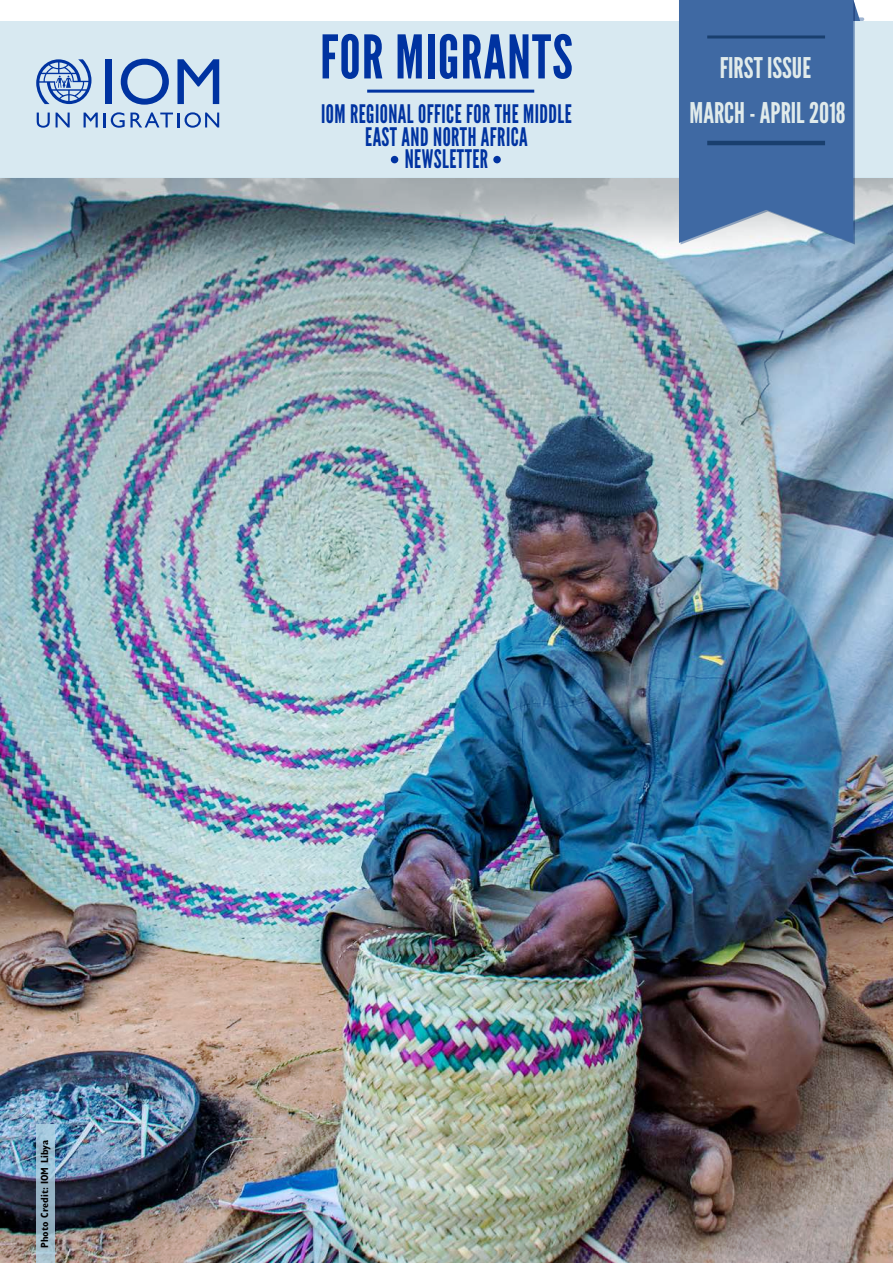
<style>
.page{position:relative;width:893px;height:1263px;background:#fff}
.page>*{position:absolute;margin:0;border:0;box-sizing:border-box;transform-origin:0 0}
.t1{font:60px "League Gothic";letter-spacing:.02em;color:#0033a1}
.t2{font:28.5px/45px "League Gothic";color:#e1ebeb;text-align:center}
.t3{font:25.5px/22.5px "League Gothic";letter-spacing:.02em;color:#0033a1;text-align:center;scale:.9 1}
.t4{font:700 condensed 10.5px "Gill Sans Std";letter-spacing:.01em;color:#000}
</style>
<div class="page">
<div style="left:0;top:21px;width:893px;height:158px;background:#d8e9f1"></div>
<hr style="left:367px;top:90px;width:167px;height:3px;background:#0033a1">
<img style="left:0;top:178px;width:893px;height:1085px">
<svg style="left:683px;top:17px;width:181px;height:4px"></svg>
<svg style="left:679px;top:0;width:181px;height:245px;background:#4e75a9"></svg>
<hr style="left:707px;top:35px;width:118px;height:3px;background:#193f6e">
<hr style="left:707px;top:141px;width:118px;height:4px;background:#193f6e">
<div style="left:106px;top:59px;width:6px;height:45px;background:#0033a1"></div>
<svg style="left:121px;top:59px;width:48px;height:46px"></svg>
<svg style="left:177px;top:59px;width:42px;height:45px"></svg>
<svg style="left:37px;top:113px;width:13px;height:15px"></svg>
<svg style="left:56px;top:113px;width:14px;height:14px"></svg>
<svg style="left:84px;top:113px;width:14px;height:14px"></svg>
<svg style="left:104px;top:112px;width:115px;height:16px"></svg>
<svg style="left:36px;top:59px;width:55px;height:45px"></svg>
<svg style="left:36px;top:1124px;width:18px;height:139px;background:#9dbbcc"></svg>
<div style="left:391px;top:156px;width:7px;height:7px;background:#0033a1;border-radius:50%"></div>
<div style="left:493px;top:156px;width:8px;height:7px;background:#0033a1;border-radius:50%"></div>
<h1 class="t1" style="left:320px;top:21px;width:254px">FOR MIGRANTS</h1>
<p class="t3" style="left:321px;top:103px;width:280px">IOM REGIONAL OFFICE FOR THE MIDDLE<br>EAST AND NORTH AFRICA<br>NEWSLETTER</p>
<p class="t2" style="left:690px;top:46px;width:158px">FIRST ISSUE<br>MARCH - APRIL 2018</p>
<p class="t4" style="left:38px;top:1248px;width:109px;rotate:-90deg">Photo Credit: IOM Libya</p>
</div>
